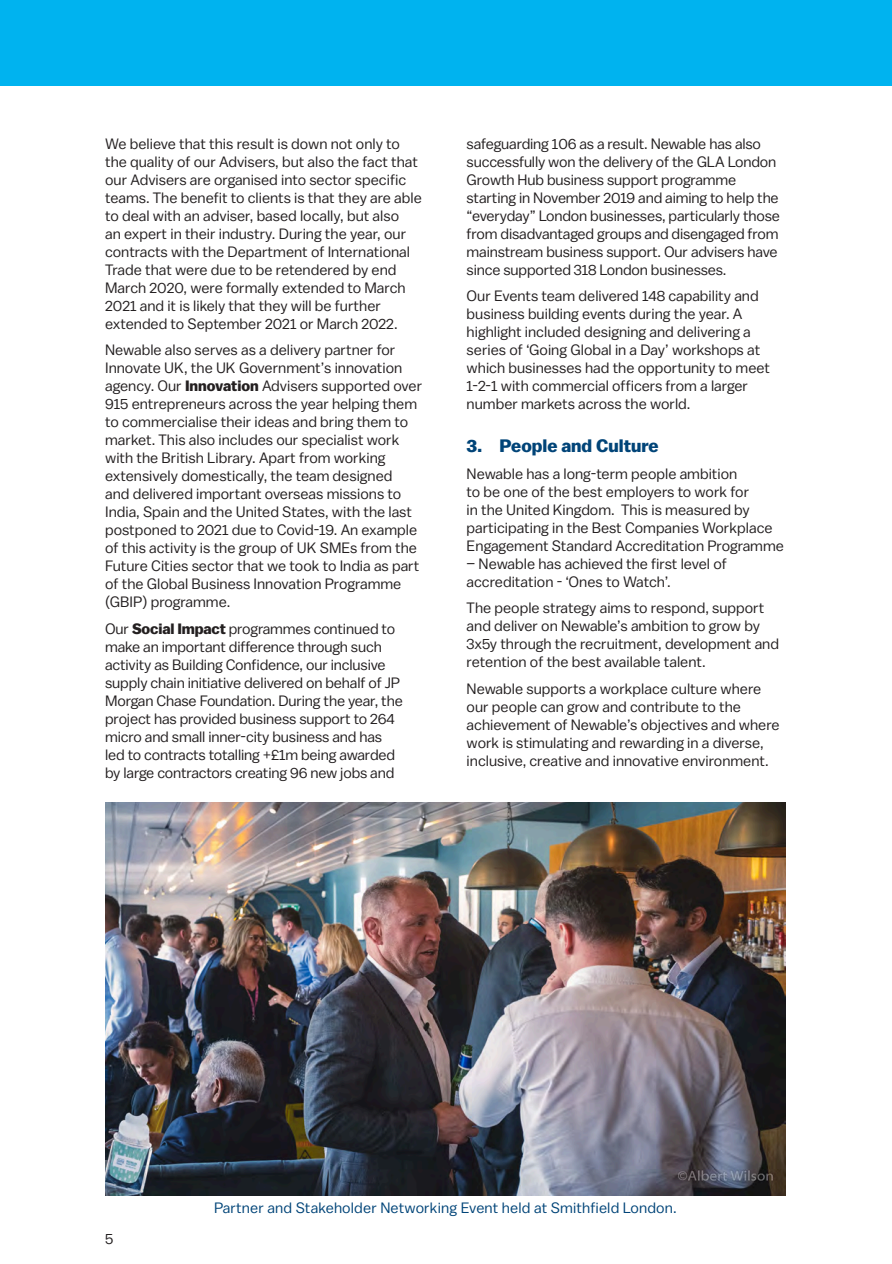
<style>
.page{position:relative;width:892px;height:1264px;background:#fff}
.page>*{position:absolute;margin:0;border:0;box-sizing:border-box;transform-origin:0 0}
.t1{font:700 18px "Balto";color:#014478}
.t2{font:15px/18px "Balto";color:#231f20}
.t3{font:15px "Balto";letter-spacing:.01em;color:#014478}
.s1{font-weight:700}
</style>
<div class="page">
<div style="left:0;top:0;width:892px;height:85px;background:#00b3ef"></div>
<img style="left:105px;top:802px;width:680px;height:393px">
<p class="t2" style="left:105px;top:134px;width:318px">We believe that this result is down not only to the quality of our Advisers, but also the fact that our Advisers are organised into sector specific teams. The benefit to clients is that they are able to deal with an adviser, based locally, but also<br>an expert in their industry. During the year, our contracts with the Department of International Trade that were due to be retendered by end March 2020, were formally extended to March 2021 and it is likely that they will be further extended to September 2021 or March 2022.</p>
<p class="t2" style="left:105px;top:340px;width:318px">Newable also serves as a delivery partner for Innovate UK, the UK Government’s innovation agency. Our <span class="s1">Innovation</span> Advisers supported over 915 entrepreneurs across the year helping them to commercialise their ideas and bring them to market. This also includes our specialist work with the British Library. Apart from working extensively domestically, the team designed<br>and delivered important overseas missions to India, Spain and the United States, with the last postponed to 2021 due to Covid-19. An example of this activity is the group of UK SMEs from the Future Cities sector that we took to India as part of the Global Business Innovation Programme (GBIP) programme.</p>
<p class="t2" style="left:105px;top:619px;width:299px">Our <span class="s1">Social Impact</span> programmes continued to make an important difference through such activity as Building Confidence, our inclusive supply chain initiative delivered on behalf of JP Morgan Chase Foundation. During the year, the project has provided business support to 264 micro and small inner-city business and has led to contracts totalling +£1m being awarded by large contractors creating 96 new jobs and</p>
<p class="t2" style="left:467px;top:134px;width:315px">safeguarding 106 as a result. Newable has also successfully won the delivery of the GLA London Growth Hub business support programme starting in November 2019 and aiming to help the “everyday” London businesses, particularly those from disadvantaged groups and disengaged from mainstream business support. Our advisers have since supported 318 London businesses.</p>
<p class="t2" style="left:467px;top:286px;width:305px">Our Events team delivered 148 capability and business building events during the year. A highlight included designing and delivering a series of ‘Going Global in a Day’ workshops at which businesses had the opportunity to meet 1-2-1 with commercial officers from a larger number markets across the world.</p>
<p class="t1" style="left:467px;top:435px;width:193px">3. People and Culture</p>
<p class="t2" style="left:467px;top:464px;width:319px">Newable has a long-term people ambition<br>to be one of the best employers to work for<br>in the United Kingdom. This is measured by participating in the Best Companies Workplace Engagement Standard Accreditation Programme</p>
<p class="t2" style="left:467px;top:554px;width:262px">– Newable has achieved the first level of accreditation - ‘Ones to Watch’.</p>
<p class="t2" style="left:467px;top:598px;width:314px">The people strategy aims to respond, support and deliver on Newable’s ambition to grow by 3x5y through the recruitment, development and retention of the best available talent.</p>
<p class="t2" style="left:467px;top:679px;width:315px">Newable supports a workplace culture where our people can grow and contribute to the achievement of Newable’s objectives and where work is stimulating and rewarding in a diverse, inclusive, creative and innovative environment.</p>
<p class="t2" style="left:105px;top:1228px;width:10px">5</p>
<p class="t3" style="left:214px;top:1198px;width:464px">Partner and Stakeholder Networking Event held at Smithfield London.</p>
</div>
